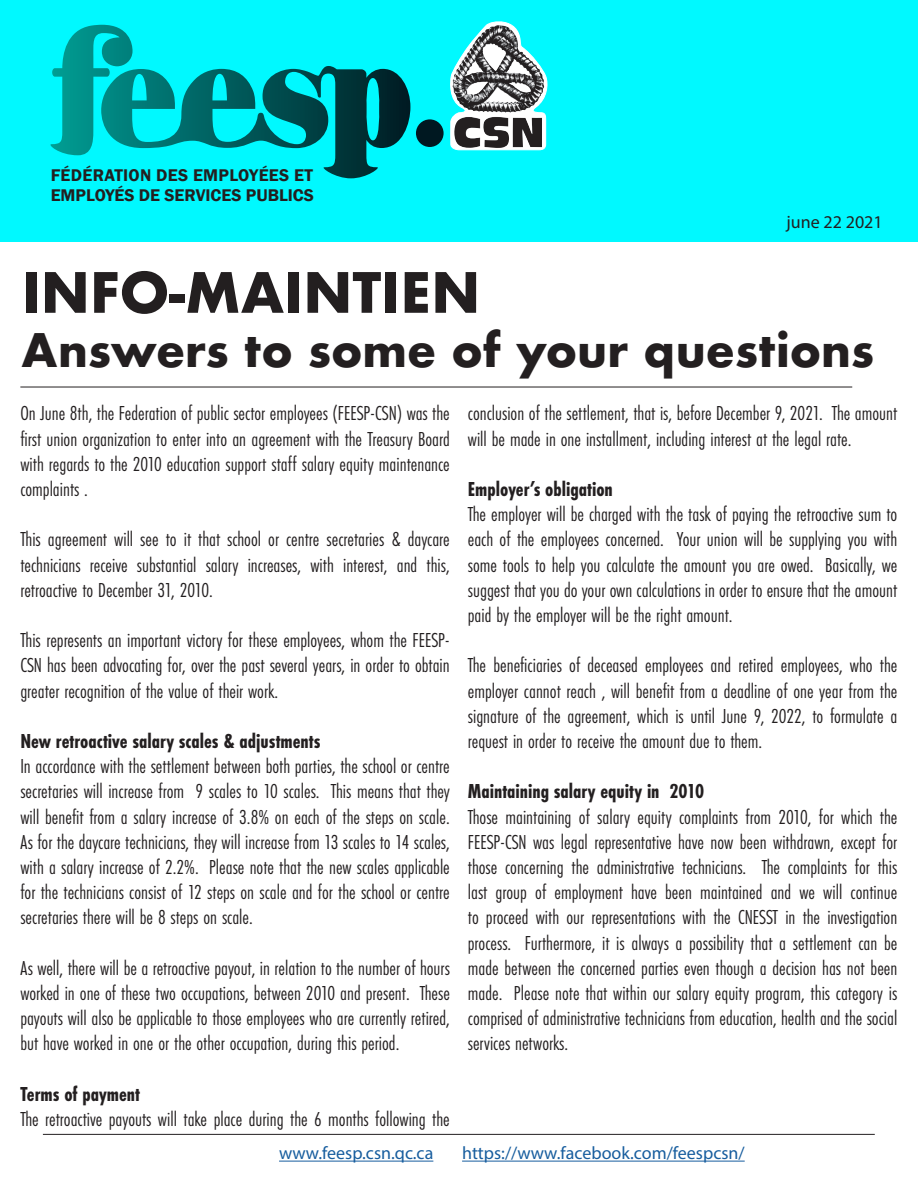
<style>
.page{position:relative;width:918px;height:1188px;background:#fff}
.page>*{position:absolute;margin:0;border:0;box-sizing:border-box;transform-origin:0 0}
.t1{font:700 54px "Futura";color:#231f20}
.t2{font:700 45px "Futura";color:#231f20}
.t3{font:21px/25.2px "Futura PT Cond";color:#231f20;text-align:justify}
.t4{font:700 21px "Futura PT Cond";color:#231f20}
.t5{font:18px "Myriad Pro";color:#175d9e}
.t6{font:18px "Myriad Pro";color:#231f20}
.t7{font:600 17.4px/19.4px "Franklin Gothic";color:#231f20}
</style>
<div class="page">
<div style="left:0;top:0;width:918px;height:242px;background:#00f9ff"></div>
<hr style="left:20px;top:387px;width:832px;height:1px;background:#231f20">
<hr style="left:43px;top:1134px;width:832px;height:1px;background:#231f20">
<div style="left:416px;top:119px;width:28px;height:28px;background:#001821;border-radius:50%"></div>
<svg style="left:50px;top:25px;width:360px;height:153px"></svg>
<svg style="left:450px;top:21px;width:98px;height:129px"></svg>
<img style="left:452px;top:25px;width:93px;height:88px">
<hr style="left:279px;top:1161px;width:154px;height:1px;background:#175d9e">
<hr style="left:462px;top:1161px;width:283px;height:1px;background:#175d9e">
<p class="t7" style="left:51px;top:166px;width:265px">FÉDÉRATION DES EMPLOYÉES ET<br>EMPLOYÉS DE SERVICES PUBLICS</p>
<p class="t6" style="left:786px;top:211px;width:98px">june 22 2021</p>
<p class="t1" style="left:22px;top:253px;width:460px">INFO-MAINTIEN</p>
<p class="t2" style="left:22px;top:317px;width:854px">Answers to some of your questions</p>
<p class="t3" style="left:20px;top:401px;width:431px">On June 8th, the Federation of public sector employees (FEESP-CSN) was the first union organization to enter into an agreement with the Treasury Board with regards to the 2010 education support staff salary equity maintenance complaints .</p>
<p class="t3" style="left:20px;top:527px;width:431px">This agreement will see to it that school or centre secretaries &amp; daycare technicians receive substantial salary increases, with interest, and this, retroactive to December 31, 2010.</p>
<p class="t3" style="left:20px;top:628px;width:431px">This represents an important victory for these employees, whom the FEESP-CSN has been advocating for, over the past several years, in order to obtain greater recognition of the value of their work.</p>
<p class="t4" style="left:20px;top:729px;width:301px">New retroactive salary scales &amp; adjustments</p>
<p class="t3" style="left:20px;top:754px;width:431px">In accordance with the settlement between both parties, the school or centre secretaries will increase from 9 scales to 10 scales. This means that they will benefit from a salary increase of 3.8% on each of the steps on scale.<br>As for the daycare technicians, they will increase from 13 scales to 14 scales, with a salary increase of 2.2%. Please note that the new scales applicable for the technicians consist of 12 steps on scale and for the school or centre secretaries there will be 8 steps on scale.</p>
<p class="t3" style="left:20px;top:955px;width:431px">As well, there will be a retroactive payout, in relation to the number of hours worked in one of these two occupations, between 2010 and present. These payouts will also be applicable to those employees who are currently retired, but have worked in one or the other occupation, during this period.</p>
<p class="t4" style="left:20px;top:1082px;width:121px">Terms of payment</p>
<p class="t3" style="left:20px;top:1107px;width:431px">The retroactive payouts will take place during the 6 months following the</p>
<p class="t3" style="left:468px;top:401px;width:431px">conclusion of the settlement, that is, before December 9, 2021. The amount will be made in one installment, including interest at the legal rate.</p>
<p class="t4" style="left:468px;top:477px;width:147px">Employer’s obligation</p>
<p class="t3" style="left:468px;top:502px;width:431px">The employer will be charged with the task of paying the retroactive sum to each of the employees concerned. Your union will be supplying you with some tools to help you calculate the amount you are owed. Basically, we suggest that you do your own calculations in order to ensure that the amount paid by the employer will be the right amount.</p>
<p class="t3" style="left:468px;top:653px;width:431px">The beneficiaries of deceased employees and retired employees, who the employer cannot reach , will benefit from a deadline of one year from the signature of the agreement, which is until June 9, 2022, to formulate a request in order to receive the amount due to them.</p>
<p class="t4" style="left:468px;top:779px;width:238px">Maintaining salary equity in 2010</p>
<p class="t3" style="left:468px;top:804px;width:431px">Those maintaining of salary equity complaints from 2010, for which the FEESP-CSN was legal representative have now been withdrawn, except for those concerning the administrative technicians. The complaints for this last group of employment have been maintained and we will continue to proceed with our representations with the CNESST in the investigation process. Furthermore, it is always a possibility that a settlement can be made between the concerned parties even though a decision has not been made. Please note that within our salary equity program, this category is comprised of administrative technicians from education, health and the social services networks.</p>
<p class="t5" style="left:279px;top:1142px;width:156px">www.feesp.csn.qc.ca</p>
<p class="t5" style="left:462px;top:1142px;width:284px">https://www.facebook.com/feespcsn/</p>
</div>
